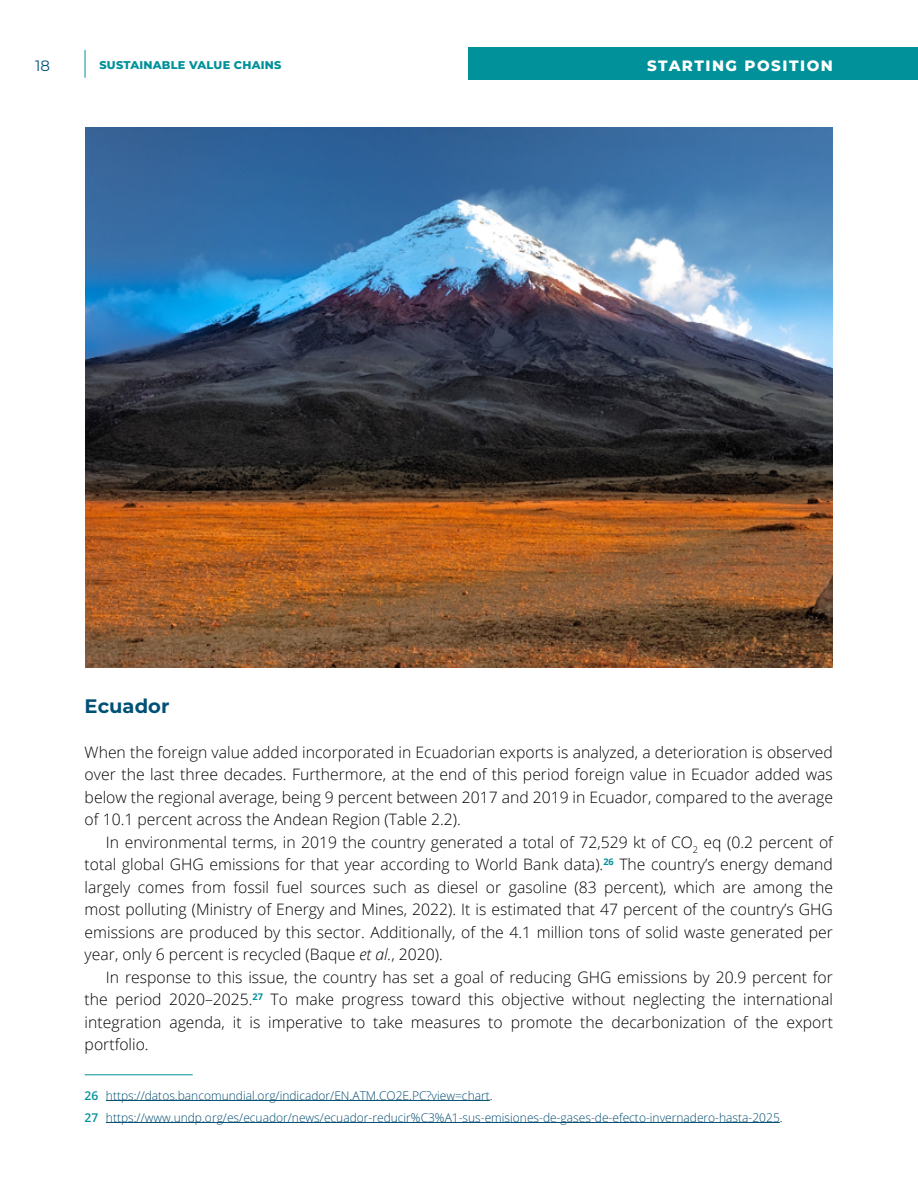
<style>
.page{position:relative;width:918px;height:1188px;background:#fff}
.page>*{position:absolute;margin:0;border:0;box-sizing:border-box;transform-origin:0 0}
.t1{font:700 19.5px "Montserrat";color:#005176}
.t2{font:300 15.75px/22.5px "Open Sans";color:#000;text-align:justify}
.t3{font:800 15px "Montserrat";letter-spacing:.1em;color:#fff}
.t4{font:15px "Montserrat";color:#005176}
.t5{font:300 12px/22px "Open Sans";color:#044e71}
.t6{font:800 11.25px "Montserrat";letter-spacing:.02em;color:#00919a}
.s1{font-style:italic}
.s2{font-weight:600;color:#00919a}
.s3{color:#000}
</style>
<div class="page">
<hr style="left:85px;top:1075px;width:108px;height:1px;background:#00919a">
<hr style="left:106px;top:1100px;width:384px;height:1px;background:#044e71">
<hr style="left:106px;top:1122px;width:674px;height:1px;background:#044e71">
<img style="left:85px;top:128px;width:748px;height:540px">
<svg style="left:85px;top:50px;width:1px;height:28px"></svg>
<div style="left:468px;top:48px;width:450px;height:32px;background:#00919a"></div>
<p class="t4" style="left:35px;top:55px;width:16px">18</p>
<p class="t6" style="left:99px;top:57px;width:183px">SUSTAINABLE VALUE CHAINS</p>
<p class="t3" style="left:647px;top:55px;width:187px">STARTING POSITION</p>
<p class="t1" style="left:85px;top:692px;width:86px">Ecuador</p>
<p class="t2" style="left:85px;top:740px;width:750px">When the foreign value added incorporated in Ecuadorian exports is analyzed, a deterioration is observed over the last three decades. Furthermore, at the end of this period foreign value in Ecuador added was below the regional average, being 9 percent between 2017 and 2019 in Ecuador, compared to the average of 10.1 percent across the Andean Region (Table 2.2).</p>
<p class="t2" style="left:85px;top:830px;width:750px;text-indent:21px">In environmental terms, in 2019 the country generated a total of 72,529 kt of CO<sub>2</sub> eq (0.2 percent of total global GHG emissions for that year according to World Bank data).<sup>26</sup> The country’s energy demand largely comes from fossil fuel sources such as diesel or gasoline (83 percent), which are among the most polluting (Ministry of Energy and Mines, 2022). It is estimated that 47 percent of the country’s GHG emissions are produced by this sector. Additionally, of the 4.1 million tons of solid waste generated per year, only 6 percent is recycled (Baque <span class="s1">et al.</span>, 2020).</p>
<p class="t2" style="left:85px;top:965px;width:750px;text-indent:21px">In response to this issue, the country has set a goal of reducing GHG emissions by 20.9 percent for the period 2020–2025.<sup>27</sup> To make progress toward this objective without neglecting the international integration agenda, it is imperative to take measures to promote the decarbonization of the export portfolio.</p>
<p class="t5" style="left:85px;top:1084px;width:699px"><span class="s2">26</span> https://datos.bancomundial.org/indicador/EN.ATM.CO2E.PC?view=chart<span class="s3">.<br></span><span class="s2">27</span> https://www.undp.org/es/ecuador/news/ecuador-reducir%C3%A1-sus-emisiones-de-gases-de-efecto-invernadero-hasta-2025<span class="s3">.</span></p>
</div>
